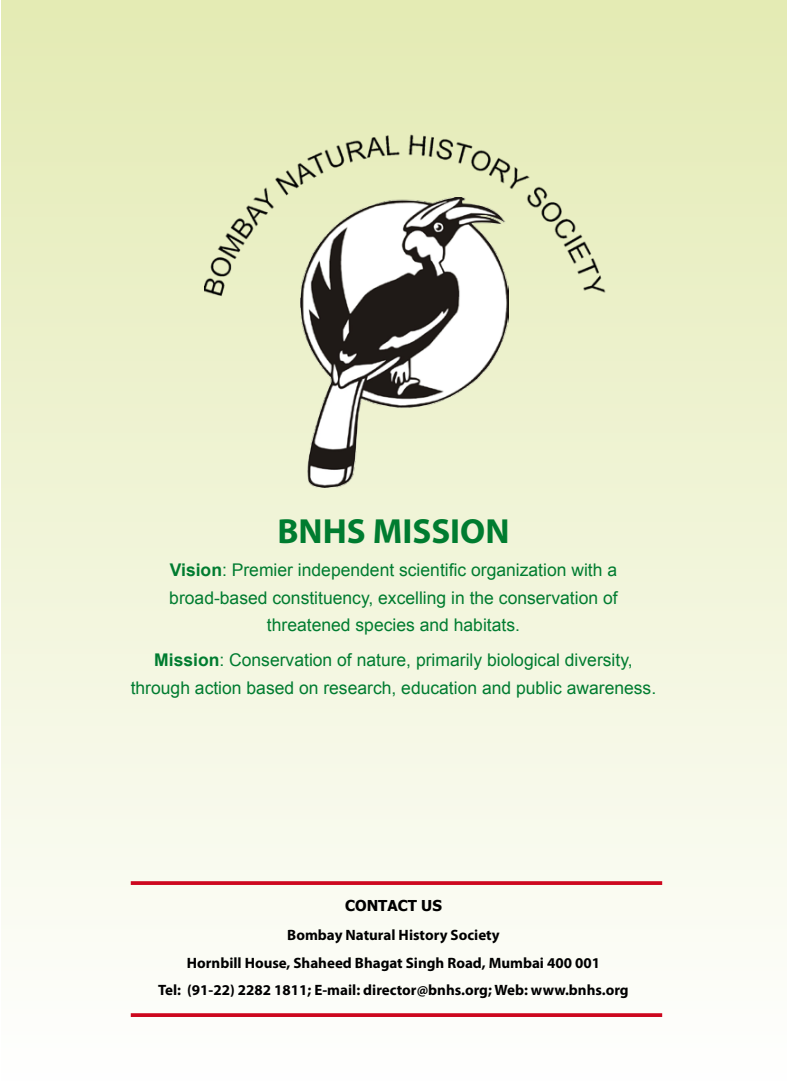
<style>
.page{position:relative;width:787px;height:1081px;background:#fff}
.page>*{position:absolute;margin:0;border:0;box-sizing:border-box;transform-origin:0 0}
.t1{font:700 35px "Myriad Pro";color:#007c30}
.t2{font:17.5px/27.5px "Arial";color:#007c30;text-align:center}
.t3{font:700 15px/27.5px "Myriad Pro";color:#000;text-align:center}
.t4{font:700 15px "Tahoma";color:#000}
.s1{font-weight:700}
</style>
<div class="page">
<div style="left:1px;top:1px;width:785px;height:1080px;background:linear-gradient(to bottom,#e4ebb3,#fefefe)"></div>
<img style="left:204px;top:130px;width:403px;height:184px">
<img style="left:301px;top:197px;width:207px;height:291px">
<svg style="left:131px;top:881px;width:531px;height:4px;background:#cf152a"></svg>
<svg style="left:131px;top:1013px;width:531px;height:4px;background:#cf152b"></svg>
<h1 class="t1" style="left:277px;top:508px;width:233px">BNHS MISSION</h1>
<p class="t2" style="left:169px;top:557px;width:450px"><span class="s1">Vision</span>: Premier independent scientific organization with a broad-based constituency, excelling in the conservation of threatened species and habitats.</p>
<p class="t2" style="left:131px;top:647px;width:527px"><span class="s1">Mission</span>: Conservation of nature, primarily biological diversity, through action based on research, education and public awareness.</p>
<p class="t4" style="left:345px;top:895px;width:98px">CONTACT US</p>
<p class="t3" style="left:158px;top:921px;width:472px">Bombay Natural History Society<br>Hornbill House, Shaheed Bhagat Singh Road, Mumbai 400 001<br>Tel: (91-22) 2282 1811; E-mail: director@bnhs.org; Web: www.bnhs.org</p>
</div>
